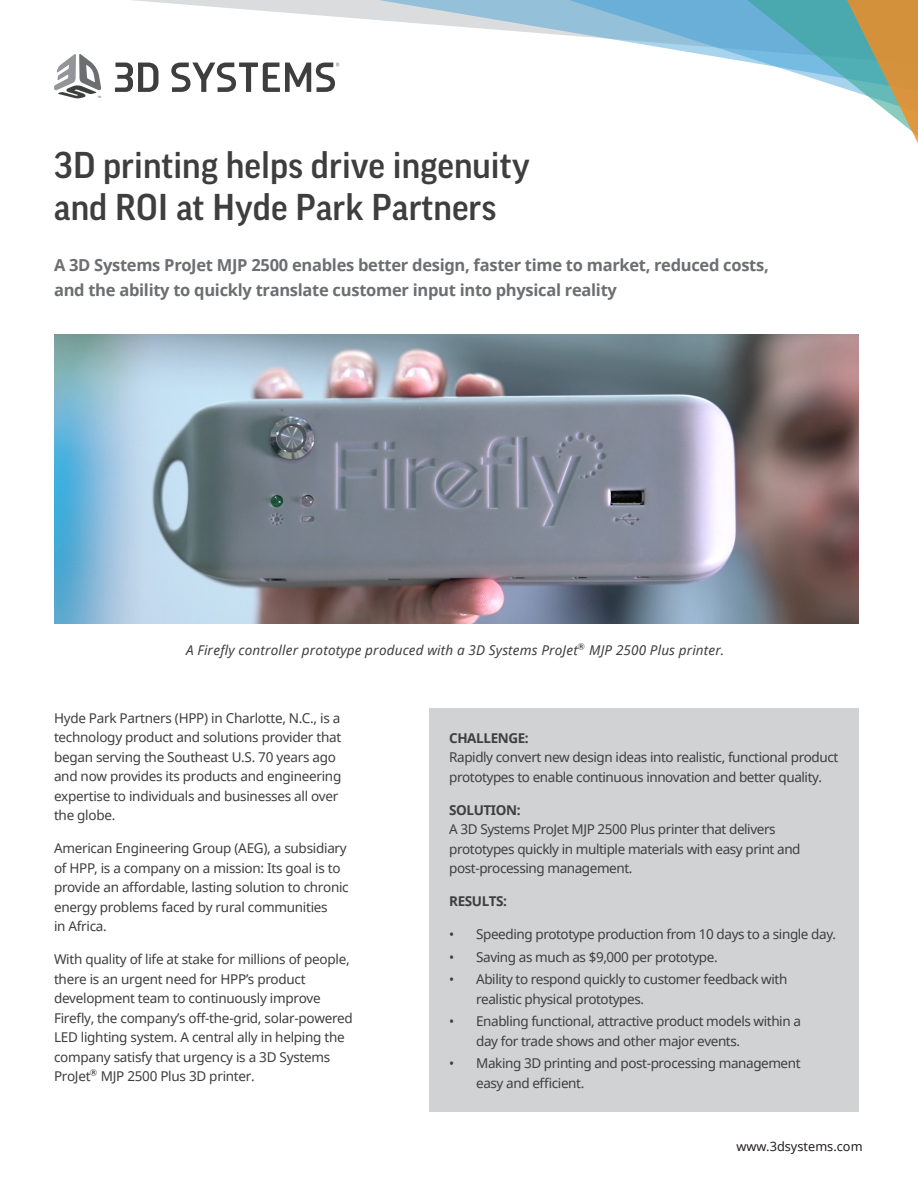
<style>
.page{position:relative;width:918px;height:1188px;background:#fff}
.page>*{position:absolute;margin:0;border:0;box-sizing:border-box;transform-origin:0 0}
.t1{font:500 36px/42px "Good Pro";color:#3e3e3f}
.t2{font:700 16.5px/25.5px "Noto Sans";letter-spacing:-.015em;color:#6d6e71}
.t3{font:13.5px/19.5px "Noto Sans";letter-spacing:-.025em;color:#3e3e3f}
.t4{font:italic 13.5px "Noto Sans";letter-spacing:.01em;color:#3e3e3f}
.t5{font:700 13.5px "Noto Sans";letter-spacing:-.03em;color:#3e3e3f}
.t6{font:12.75px "Noto Sans";color:#231f20}
.s1{font-family:"Axis Cond Std";font-weight:500;font-style:normal}
.s2{font-family:"Axis Cond Std";font-weight:500}
</style>
<div class="page">
<svg style="left:115px;top:0;width:183px;height:63px"></svg>
<svg style="left:298px;top:0;width:229px;height:66px"></svg>
<svg style="left:527px;top:0;width:203px;height:59px"></svg>
<svg style="left:730px;top:0;width:188px;height:143px"></svg>
<svg style="left:54px;top:54px;width:47px;height:45px"></svg>
<svg style="left:115px;top:63px;width:43px;height:29px"></svg>
<svg style="left:171px;top:63px;width:168px;height:29px"></svg>
<img style="left:54px;top:334px;width:805px;height:290px">
<div style="left:429px;top:708px;width:430px;height:404px;background:#d1d2d4"></div>
<h1 class="t1" style="left:54px;top:147px;width:478px">3D printing helps drive ingenuity and ROI at Hyde Park Partners</h1>
<p class="t2" style="left:54px;top:254px;width:716px">A 3D Systems ProJet MJP 2500 enables better design, faster time to market, reduced costs, and the ability to quickly translate customer input into physical reality</p>
<p class="t4" style="left:186px;top:645px;width:540px">A Firefly controller prototype produced with a 3D Systems ProJet<span class="s1">®</span> MJP 2500 Plus printer.</p>
<p class="t3" style="left:54px;top:709px;width:289px">Hyde Park Partners (HPP) in Charlotte, N.C., is a technology product and solutions provider that began serving the Southeast U.S. 70 years ago and now provides its products and engineering expertise to individuals and businesses all over the globe.</p>
<p class="t3" style="left:54px;top:840px;width:296px">American Engineering Group (AEG), a subsidiary of HPP, is a company on a mission: Its goal is to provide an affordable, lasting solution to chronic energy problems faced by rural communities<br>in Africa.</p>
<p class="t3" style="left:54px;top:951px;width:300px">With quality of life at stake for millions of people, there is an urgent need for HPP’s product development team to continuously improve Firefly, the company’s off-the-grid, solar-powered LED lighting system. A central ally in helping the company satisfy that urgency is a 3D Systems ProJet<span class="s2">®</span> MJP 2500 Plus 3D printer.</p>
<p class="t5" style="left:449px;top:732px;width:81px">CHALLENGE:</p>
<p class="t3" style="left:449px;top:749px;width:391px">Rapidly convert new design ideas into realistic, functional product prototypes to enable continuous innovation and better quality.</p>
<p class="t5" style="left:449px;top:804px;width:73px">SOLUTION:</p>
<p class="t3" style="left:449px;top:821px;width:353px">A 3D Systems ProJet MJP 2500 Plus printer that delivers prototypes quickly in multiple materials with easy print and post-processing management.</p>
<p class="t5" style="left:449px;top:896px;width:59px">RESULTS:</p>
<p class="t3" style="left:449px;top:926px;width:388px">• Speeding prototype production from 10 days to a single day.</p>
<p class="t3" style="left:449px;top:949px;width:270px">• Saving as much as $9,000 per prototype.</p>
<p class="t3" style="left:476px;top:971px;width:313px;text-indent:-27px">• Ability to respond quickly to customer feedback with realistic physical prototypes.</p>
<p class="t3" style="left:476px;top:1013px;width:326px;text-indent:-27px">• Enabling functional, attractive product models within a day for trade shows and other major events.</p>
<p class="t3" style="left:476px;top:1055px;width:326px;text-indent:-27px">• Making 3D printing and post-processing management easy and efficient.</p>
<p class="t6" style="left:737px;top:1142px;width:128px">www.3dsystems.com</p>
</div>
